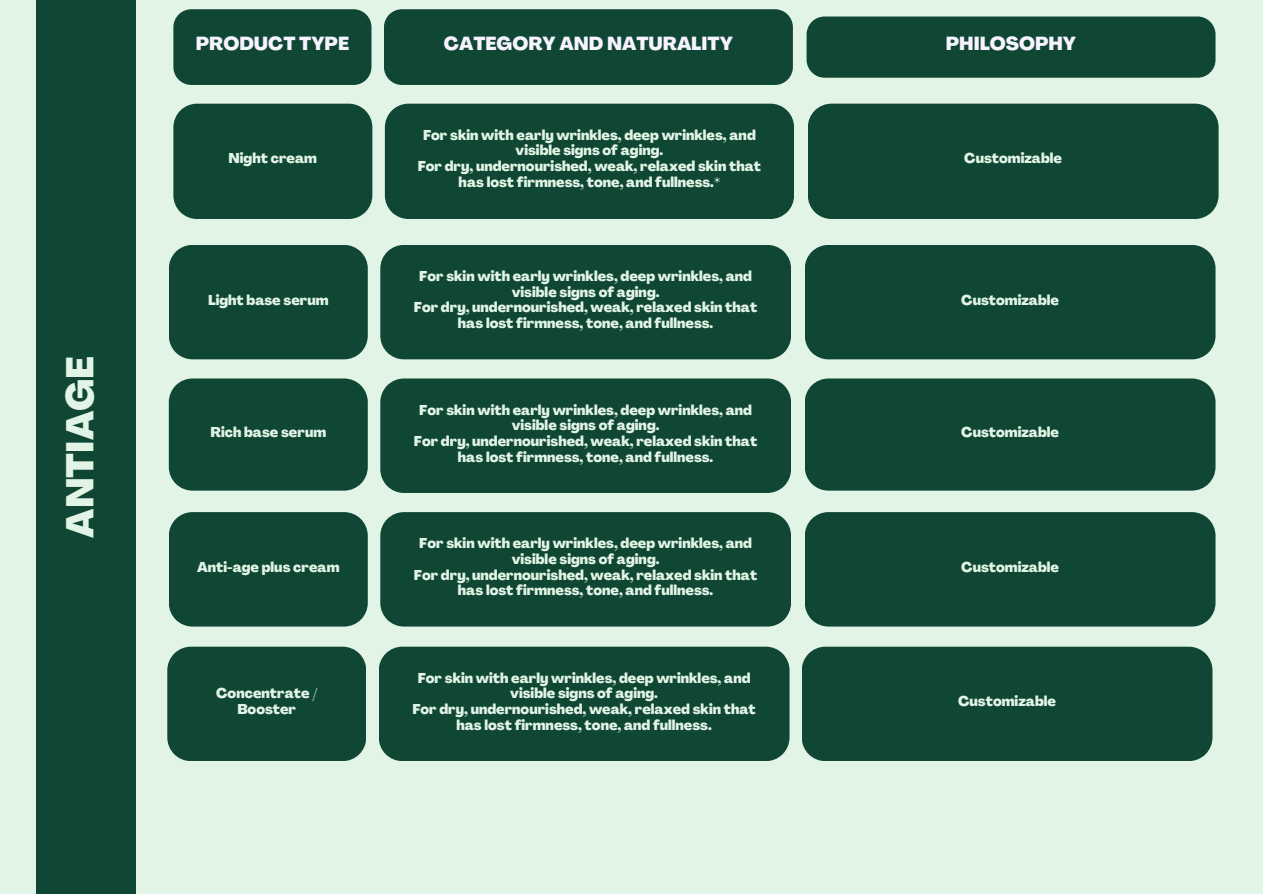
<style>
.page{position:relative;width:1263px;height:894px;background:#fff}
.page>*{position:absolute;margin:0;border:0;box-sizing:border-box;transform-origin:0 0}
.t1{font:800 37.95px "Agrandir";color:#e2f4e6}
.t2{font:800 18.6px "Agrandir";color:#f7f3ff}
.t3{font:800 13.95px/15.8px "Agrandir";color:#e2f4e6;text-align:center}
</style>
<div class="page">
<div style="left:0;top:0;width:1263px;height:893px;background:#e2f4e6"></div>
<div style="left:36px;top:0;width:99px;height:893px;background:#104734"></div>
<div style="left:173px;top:104px;width:199px;height:115px;background:#104734"></div>
<div style="left:385px;top:104px;width:409px;height:115px;background:#104734"></div>
<div style="left:808px;top:104px;width:410px;height:115px;background:#104734"></div>
<div style="left:169px;top:245px;width:199px;height:114px;background:#104734"></div>
<div style="left:380px;top:245px;width:411px;height:114px;background:#104734"></div>
<div style="left:805px;top:245px;width:410px;height:114px;background:#104734"></div>
<div style="left:169px;top:378px;width:199px;height:112px;background:#104734"></div>
<div style="left:380px;top:378px;width:411px;height:115px;background:#104734"></div>
<div style="left:805px;top:378px;width:410px;height:112px;background:#104734"></div>
<div style="left:169px;top:512px;width:199px;height:114px;background:#104734"></div>
<div style="left:380px;top:512px;width:411px;height:114px;background:#104734"></div>
<div style="left:805px;top:512px;width:410px;height:114px;background:#104734"></div>
<div style="left:167px;top:646px;width:199px;height:114px;background:#104734"></div>
<div style="left:379px;top:646px;width:410px;height:114px;background:#104734"></div>
<div style="left:802px;top:646px;width:410px;height:114px;background:#104734"></div>
<div style="left:173px;top:9px;width:198px;height:76px;background:#104734;border-radius:18px"></div>
<div style="left:384px;top:9px;width:409px;height:76px;background:#104734;border-radius:18px"></div>
<div style="left:807px;top:16px;width:408px;height:62px;background:#104734;border-radius:18px"></div>
<h1 class="t1" style="left:65px;top:537px;width:183px;rotate:-90deg">ANTIAGE</h1>
<p class="t2" style="left:196px;top:36px;width:155px">PRODUCT TYPE</p>
<p class="t2" style="left:444px;top:36px;width:290px">CATEGORY AND NATURALITY</p>
<p class="t2" style="left:946px;top:36px;width:132px">PHILOSOPHY</p>
<h2 class="t3" style="left:229px;top:152px;width:90px">Night cream</h2>
<h2 class="t3" style="left:423px;top:128px;width:334px">For skin with early wrinkles, deep wrinkles, and visible signs of aging.</h2>
<h2 class="t3" style="left:418px;top:160px;width:345px">For dry, undernourished, weak, relaxed skin that has lost firmness, tone, and fullness.*</h2>
<p class="t3" style="left:964px;top:152px;width:99px">Customizable</p>
<p class="t3" style="left:208px;top:293px;width:122px">Light base serum</p>
<p class="t3" style="left:419px;top:269px;width:334px">For skin with early wrinkles, deep wrinkles, and visible signs of aging.</p>
<p class="t3" style="left:414px;top:301px;width:345px">For dry, undernourished, weak, relaxed skin that has lost firmness, tone, and fullness.</p>
<p class="t3" style="left:961px;top:293px;width:99px">Customizable</p>
<p class="t3" style="left:210px;top:425px;width:117px">Rich base serum</p>
<p class="t3" style="left:419px;top:403px;width:334px">For skin with early wrinkles, deep wrinkles, and visible signs of aging.</p>
<p class="t3" style="left:414px;top:434px;width:345px">For dry, undernourished, weak, relaxed skin that has lost firmness, tone, and fullness.</p>
<p class="t3" style="left:961px;top:425px;width:99px">Customizable</p>
<p class="t3" style="left:197px;top:560px;width:144px">Anti-age plus cream</p>
<p class="t3" style="left:419px;top:536px;width:334px">For skin with early wrinkles, deep wrinkles, and visible signs of aging.</p>
<p class="t3" style="left:414px;top:568px;width:345px">For dry, undernourished, weak, relaxed skin that has lost firmness, tone, and fullness.</p>
<p class="t3" style="left:961px;top:560px;width:99px">Customizable</p>
<p class="t3" style="left:216px;top:687px;width:103px">Concentrate /<br>Booster</p>
<p class="t3" style="left:418px;top:671px;width:334px">For skin with early wrinkles, deep wrinkles, and visible signs of aging.</p>
<p class="t3" style="left:412px;top:702px;width:345px">For dry, undernourished, weak, relaxed skin that has lost firmness, tone, and fullness.</p>
<p class="t3" style="left:958px;top:694px;width:99px">Customizable</p>
</div>
